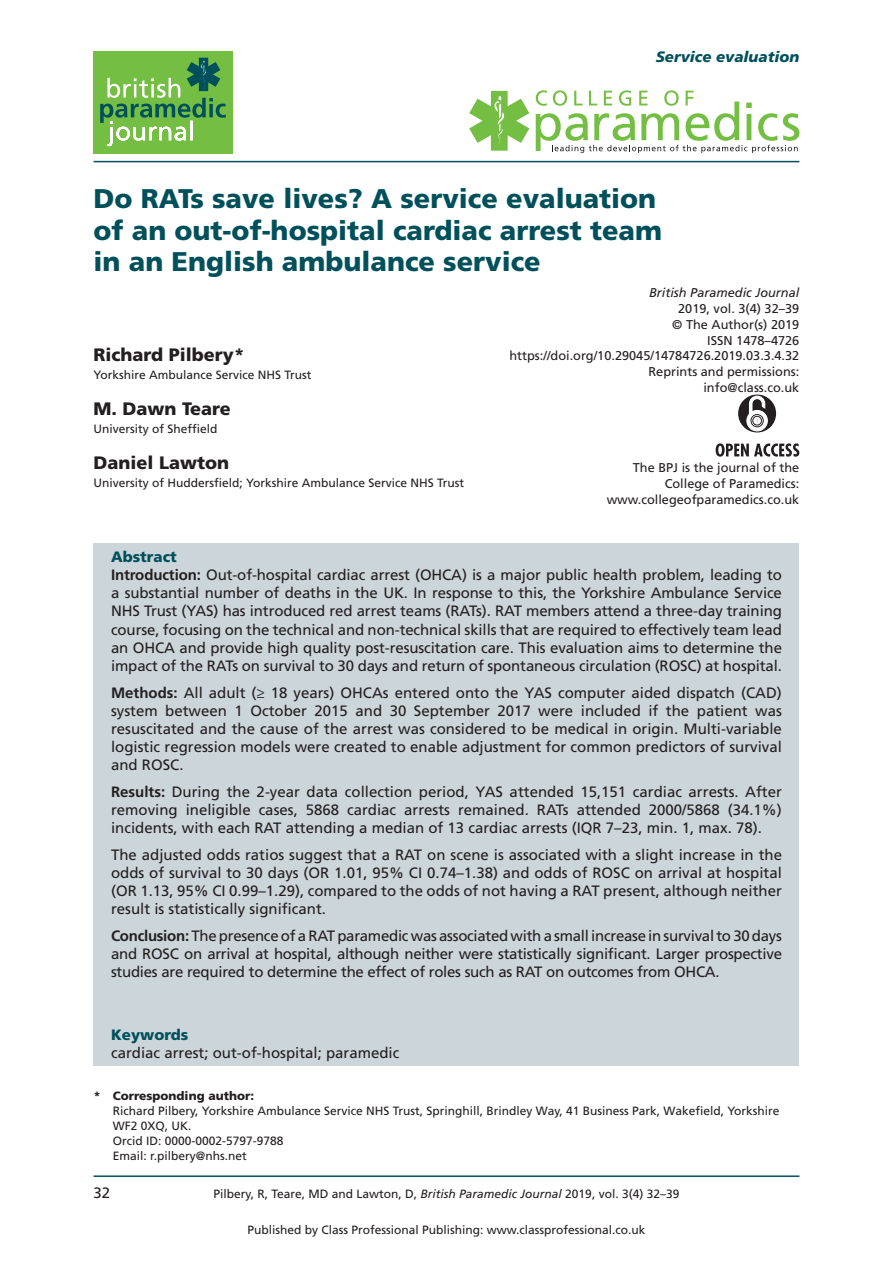
<style>
.page{position:relative;width:893px;height:1263px;background:#fff}
.page>*{position:absolute;margin:0;border:0;box-sizing:border-box;transform-origin:0 0}
.t1{font:900 27px/31.5px "Frutiger LT Std";color:#00505b}
.t2{font:900 18px "Frutiger LT Std";color:#231f20}
.t3{font:15px/18px "Frutiger LT Std";letter-spacing:-.01em;color:#231f20;text-align:justify}
.t4{font:italic 900 15px "Frutiger LT Std";color:#00505b}
.t5{font:900 15px "Frutiger LT Std";color:#00505b}
.t6{font:12.75px/15.8px "Frutiger LT Std";color:#231f20;text-align:right}
.t7{font:italic 12.75px "Frutiger LT Std";color:#231f20}
.t8{font:12px/15px "Frutiger LT Std";color:#231f20}
.t9{font:900 12px "Frutiger LT Std";color:#231f20}
.s1{font-weight:900;color:#00505b}
.s2{font-weight:700}
.s3{font-style:italic}
</style>
<div class="page">
<div style="left:94px;top:51px;width:139px;height:102px;background:#74bf43"></div>
<svg style="left:100px;top:58px;width:126px;height:88px"></svg>
<hr style="left:94px;top:161px;width:705px;height:1px;background:#00505b">
<svg style="left:469px;top:91px;width:60px;height:60px"></svg>
<svg style="left:536px;top:90px;width:263px;height:63px"></svg>
<hr style="left:94px;top:1175px;width:705px;height:2px;background:#00505b">
<div style="left:94px;top:543px;width:705px;height:523px;background:#ccd5da"></div>
<div style="left:738px;top:395px;width:38px;height:37px;background:#231f20;border-radius:50%"></div>
<svg style="left:746px;top:395px;width:22px;height:37px"></svg>
<div style="left:750px;top:414px;width:14px;height:13px;border:1px solid #231f20;border-radius:50%"></div>
<div style="left:752px;top:416px;width:10px;height:9px;border:1px solid #231f20;border-radius:50%"></div>
<svg style="left:716px;top:443px;width:83px;height:14px"></svg>
<p class="t4" style="left:656px;top:48px;width:145px">Service evaluation</p>
<h1 class="t1" style="left:94px;top:183px;width:570px">Do RATs save lives? A service evaluation of an out-of-hospital cardiac arrest team in an English ambulance service</h1>
<p class="t2" style="left:94px;top:343px;width:153px">Richard Pilbery*</p>
<p class="t8" style="left:94px;top:367px;width:219px">Yorkshire Ambulance Service NHS Trust</p>
<p class="t2" style="left:94px;top:397px;width:139px">M. Dawn Teare</p>
<p class="t8" style="left:94px;top:421px;width:125px">University of Sheffield</p>
<p class="t2" style="left:94px;top:451px;width:137px">Daniel Lawton</p>
<p class="t8" style="left:94px;top:475px;width:372px">University of Huddersfield; Yorkshire Ambulance Service NHS Trust</p>
<p class="t7" style="left:649px;top:286px;width:152px">British Paramedic Journal</p>
<p class="t6" style="left:509px;top:301px;width:291px">2019, vol. 3(4) 32–39<br>© The Author(s) 2019<br>ISSN 1478–4726 https://doi.org/10.29045/14784726.2019.03.3.4.32<br>Reprints and permissions:<br>info@class.co.uk</p>
<p class="t6" style="left:607px;top:460px;width:194px">The BPJ is the journal of the<br>College of Paramedics: www.collegeofparamedics.co.uk</p>
<p class="t3" style="left:111px;top:548px;width:672px;text-align:left"><span class="s1">Abstract<br></span><span class="s2">Introduction:</span> Out-of-hospital cardiac arrest (OHCA) is a major public health problem, leading to a substantial number of deaths in the UK. In response to this, the Yorkshire Ambulance Service NHS Trust (YAS) has introduced red arrest teams (RATs). RAT members attend a three-day training course, focusing on the technical and non-technical skills that are required to effectively team lead an OHCA and provide high quality post-resuscitation care. This evaluation aims to determine the impact of the RATs on survival to 30 days and return of spontaneous circulation (ROSC) at hospital.</p>
<p class="t3" style="left:111px;top:683px;width:672px"><span class="s2">Methods:</span> All adult (≥ 18 years) OHCAs entered onto the YAS computer aided dispatch (CAD) system between 1 October 2015 and 30 September 2017 were included if the patient was resuscitated and the cause of the arrest was considered to be medical in origin. Multi-variable logistic regression models were created to enable adjustment for common predictors of survival and ROSC.</p>
<p class="t3" style="left:111px;top:782px;width:672px"><span class="s2">Results:</span> During the 2-year data collection period, YAS attended 15,151 cardiac arrests. After removing ineligible cases, 5868 cardiac arrests remained. RATs attended 2000/5868 (34.1%) incidents, with each RAT attending a median of 13 cardiac arrests (IQR 7–23, min. 1, max. 78).</p>
<p class="t3" style="left:111px;top:845px;width:672px">The adjusted odds ratios suggest that a RAT on scene is associated with a slight increase in the odds of survival to 30 days (OR 1.01, 95% CI 0.74–1.38) and odds of ROSC on arrival at hospital (OR 1.13, 95% CI 0.99–1.29), compared to the odds of not having a RAT present, although neither result is statistically significant.</p>
<p class="t3" style="left:111px;top:926px;width:672px"><span class="s2">Conclusion:</span> The presence of a RAT paramedic was associated with a small increase in survival to 30 days and ROSC on arrival at hospital, although neither were statistically significant. Larger prospective studies are required to determine the effect of roles such as RAT on outcomes from OHCA.</p>
<p class="t5" style="left:111px;top:1025px;width:79px">Keywords</p>
<p class="t3" style="left:111px;top:1043px;width:290px">cardiac arrest; out-of-hospital; paramedic</p>
<p class="t9" style="left:93px;top:1088px;width:162px">* Corresponding author:</p>
<p class="t8" style="left:113px;top:1103px;width:668px">Richard Pilbery, Yorkshire Ambulance Service NHS Trust, Springhill, Brindley Way, 41 Business Park, Wakefield, Yorkshire WF2 0XQ, UK.<br>Orcid ID: 0000-0002-5797-9788<br>Email: r.pilbery@nhs.net</p>
<p class="t3" style="left:94px;top:1184px;width:18px">32</p>
<p class="t8" style="left:214px;top:1186px;width:467px">Pilbery, R, Teare, MD and Lawton, D, <span class="s3">British Paramedic Journal</span> 2019, vol. 3(4) 32–39</p>
<p class="t8" style="left:247px;top:1222px;width:400px">Published by Class Professional Publishing: www.classprofessional.co.uk</p>
</div>
